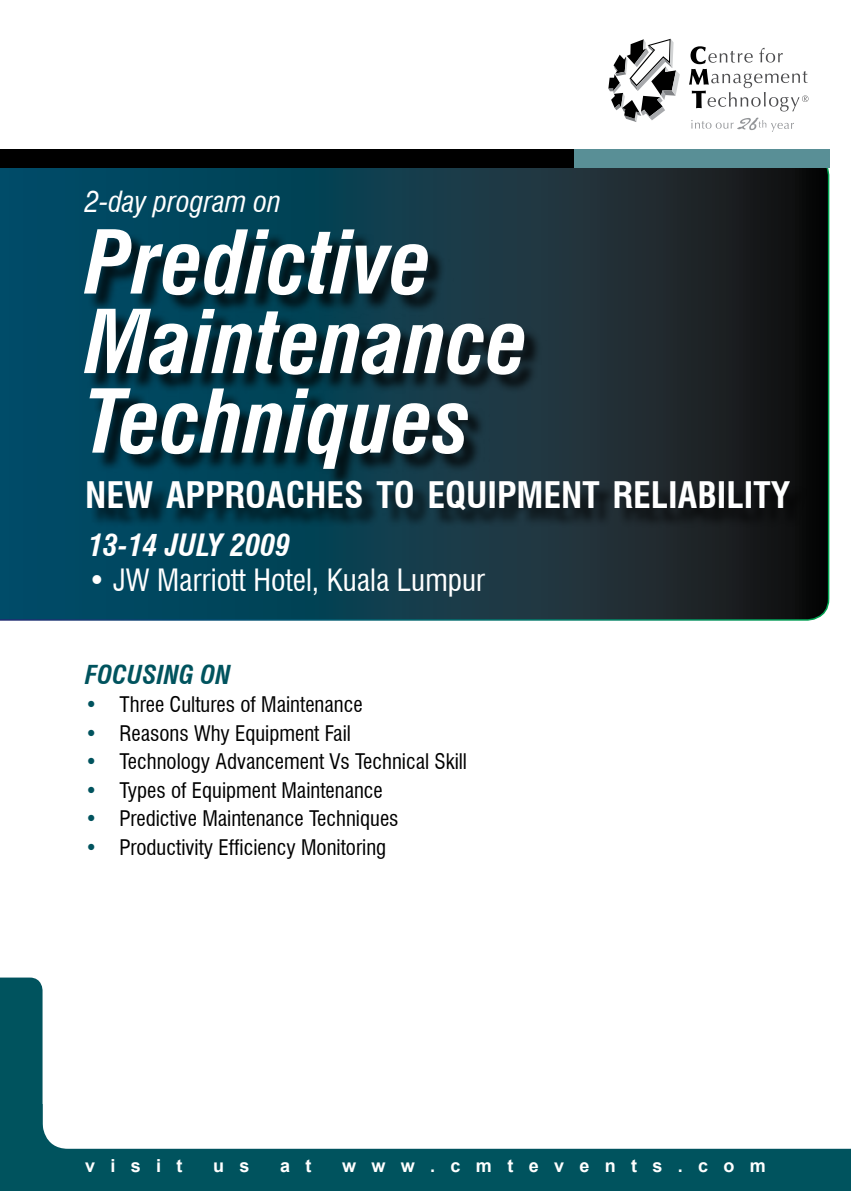
<style>
.page{position:relative;width:851px;height:1191px;background:#fff}
.page>*{position:absolute;margin:0;border:0;box-sizing:border-box;transform-origin:0 0}
.t1{font:italic 700 condensed 85.5px/79.5px "Swiss 721 BT";color:#fff}
.t2{font:700 condensed 35.7px "Swiss 721 BT";color:#fff}
.t3{font:condensed 30px "Swiss 721 BT";color:#fff}
.t4{font:italic 700 condensed 30px "Swiss 721 BT";color:#fff}
.t5{font:italic condensed 28.5px "Swiss 721 BT";color:#fff}
.t6{font:italic 700 condensed 25.5px "Swiss 721 BT";color:#00535e}
.t7{font:condensed 21px "Swiss 721 BT";color:#000}
.t8{font:700 18px "Arial";color:#fff}
.s1{color:#00535e}
</style>
<div class="page">
<svg style="left:0;top:167px;width:829px;height:453px;background:#0c3948"></svg>
<div style="left:34px;top:1104px;width:816px;height:87px;background:#00535e"></div>
<div style="left:43px;top:1104px;width:807px;height:44px;background:#fff"></div>
<div style="left:0;top:977px;width:43px;height:214px;background:#00535e"></div>
<svg style="left:608px;top:39px;width:71px;height:83px"></svg>
<svg style="left:689px;top:46px;width:119px;height:65px"></svg>
<svg style="left:691px;top:118px;width:103px;height:14px"></svg>
<div style="left:0;top:149px;width:575px;height:18px;background:#000"></div>
<div style="left:574px;top:149px;width:255px;height:18px;background:#598f96"></div>
<div style="left:86px;top:232px;width:720px;height:296px;background:#000;opacity:.75"></div>
<h3 class="t5" style="left:85px;top:185px;width:198px">2-day program on</h3>
<h1 class="t1" style="left:85px;top:223px;width:444px">Predictive<br>Maintenance<br>Techniques</h1>
<h2 class="t2" style="left:85px;top:474px;width:706px">NEW APPROACHES TO EQUIPMENT RELIABILITY</h2>
<h3 class="t4" style="left:88px;top:527px;width:204px">13-14 JULY 2009</h3>
<h3 class="t3" style="left:88px;top:562px;width:398px">• JW Marriott Hotel, Kuala Lumpur</h3>
<p class="t6" style="left:85px;top:659px;width:147px">FOCUSING ON</p>
<p class="t7" style="left:85px;top:692px;width:279px"><span class="s1">•</span> Three Cultures of Maintenance</p>
<p class="t7" style="left:85px;top:720px;width:267px"><span class="s1">•</span> Reasons Why Equipment Fail</p>
<p class="t7" style="left:85px;top:749px;width:383px"><span class="s1">•</span> Technology Advancement Vs Technical Skill</p>
<p class="t7" style="left:85px;top:777px;width:299px"><span class="s1">•</span> Types of Equipment Maintenance</p>
<p class="t7" style="left:85px;top:806px;width:315px"><span class="s1">•</span> Predictive Maintenance Techniques</p>
<p class="t7" style="left:85px;top:834px;width:302px"><span class="s1">•</span> Productivity Efficiency Monitoring</p>
<p class="t8" style="left:85px;top:1153px;width:99px">v i s i t</p>
<p class="t8" style="left:213px;top:1153px;width:38px">u s</p>
<p class="t8" style="left:280px;top:1153px;width:33px">a t</p>
<p class="t8" style="left:342px;top:1153px;width:425px">w w w . c m t e v e n t s . c o m</p>
</div>
